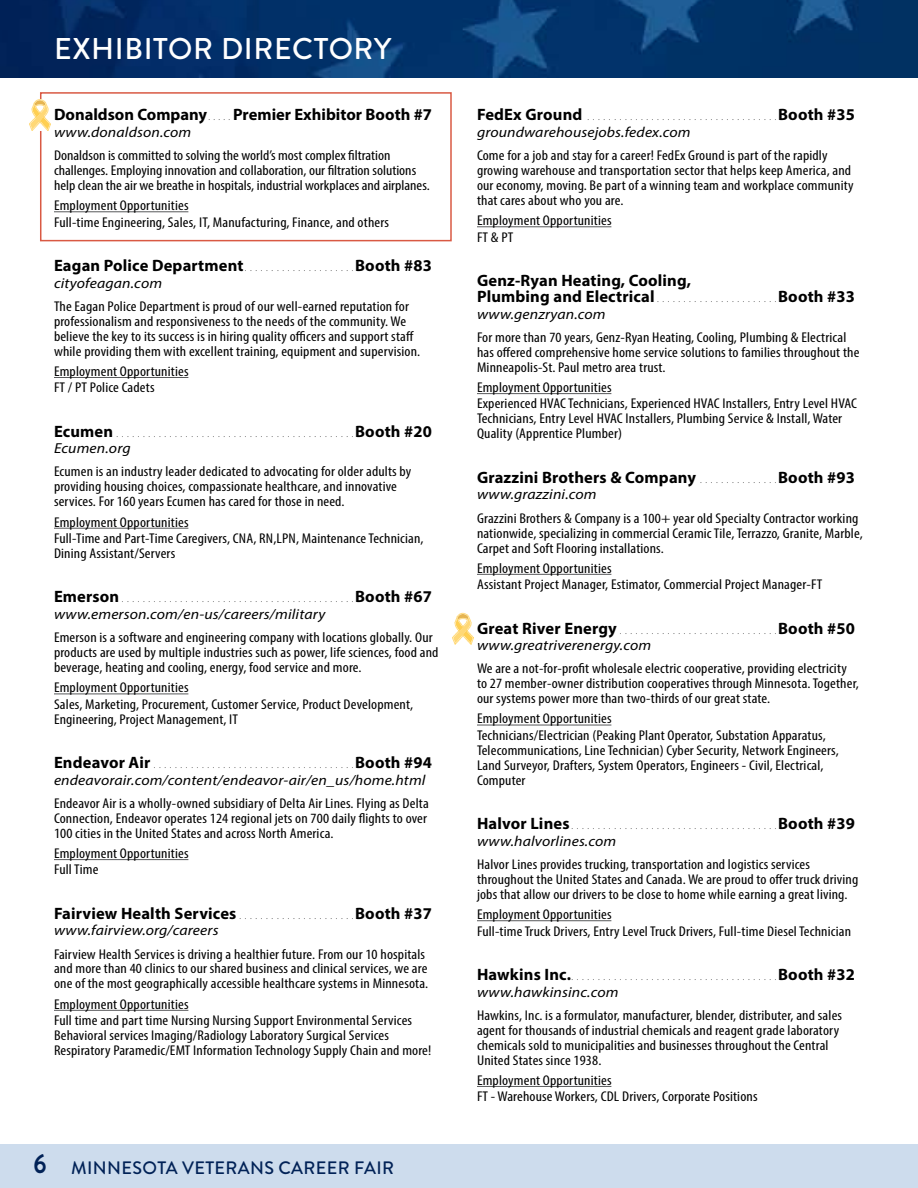
<style>
.page{position:relative;width:918px;height:1188px;background:#fff}
.page>*{position:absolute;margin:0;border:0;box-sizing:border-box;transform-origin:0 0}
.t1{font:500 30px "Brandon Grotesque";letter-spacing:.02em;color:#fff}
.t2{font:500 18px "Brandon Grotesque";letter-spacing:.02em;color:#012257}
.t3{font:700 16.5px/16px "Myriad Pro";letter-spacing:.01em;color:#000}
.t4{font:italic 14.55px "Myriad Pro";letter-spacing:.01em;color:#000;scale:1.09 1}
.t5{font:condensed 14.1px/15px "Myriad Pro";letter-spacing:.01em;color:#000;scale:1.11 1}
.t6{font:300 condensed 10.5px "Myriad Pro";color:#000}
.s1{font-weight:300;font-stretch:condensed;font-size:10.5px}
.s2{font-weight:700;font-stretch:normal;font-size:16.5px}
.s3{font-weight:700;font-size:27px}
</style>
<div class="page">
<img style="left:0;top:0;width:918px;height:78px">
<div style="left:0;top:1144px;width:918px;height:44px;background:#cddced"></div>
<hr style="left:477px;top:227px;width:134px;height:1px;background:#58595b">
<hr style="left:477px;top:393px;width:134px;height:1px;background:#58595b">
<hr style="left:477px;top:574px;width:134px;height:1px;background:#58595b">
<hr style="left:477px;top:725px;width:134px;height:1px;background:#58595b">
<hr style="left:477px;top:920px;width:134px;height:1px;background:#58595b">
<hr style="left:477px;top:1086px;width:134px;height:1px;background:#58595b">
<hr style="left:54px;top:212px;width:134px;height:1px;background:#58595b">
<hr style="left:54px;top:377px;width:134px;height:1px;background:#58595b">
<hr style="left:54px;top:528px;width:134px;height:1px;background:#58595b">
<hr style="left:54px;top:694px;width:134px;height:1px;background:#58595b">
<hr style="left:54px;top:859px;width:134px;height:1px;background:#58595b">
<hr style="left:54px;top:1010px;width:134px;height:1px;background:#58595b">
<svg style="left:452px;top:613px;width:22px;height:31px"></svg>
<div style="left:40px;top:92px;width:412px;height:149px;border:2px solid #d95943"></div>
<svg style="left:29px;top:100px;width:22px;height:31px"></svg>
<h1 class="t1" style="left:54px;top:28px;width:339px">EXHIBITOR DIRECTORY</h1>
<h3 class="t3" style="left:54px;top:106px;width:380px">Donaldson Company <span class="s1">. . . . .</span> Premier Exhibitor Booth #7</h3>
<p class="t4" style="left:54px;top:123px;width:128px">www.donaldson.com</p>
<p class="t5" style="left:54px;top:148px;width:340px">Donaldson is committed to solving the world’s most complex filtration challenges. Employing innovation and collaboration, our filtration solutions help clean the air we breathe in hospitals, industrial workplaces and airplanes.</p>
<p class="t5" style="left:54px;top:198px;width:123px">Employment Opportunities</p>
<p class="t5" style="left:54px;top:214px;width:303px">Full-time Engineering, Sales, IT, Manufacturing, Finance, and others</p>
<h3 class="t3" style="left:54px;top:257px;width:380px">Eagan Police Department <span class="s1">. . . . . . . . . . . . . . . . . . . . .</span>Booth #83</h3>
<p class="t4" style="left:54px;top:274px;width:101px">cityofeagan.com</p>
<p class="t5" style="left:54px;top:298px;width:332px">The Eagan Police Department is proud of our well-earned reputation for professionalism and responsiveness to the needs of the community. We believe the key to its success is in hiring quality officers and support staff while providing them with excellent training, equipment and supervision.</p>
<p class="t5" style="left:54px;top:364px;width:123px">Employment Opportunities</p>
<p class="t5" style="left:54px;top:380px;width:92px">FT / PT Police Cadets</p>
<h3 class="t6" style="left:54px;top:427px;width:380px"><span class="s2">Ecumen</span> . . . . . . . . . . . . . . . . . . . . . . . . . . . . . . . . . . . . . . . . . . . . .<span class="s2">Booth #20</span></h3>
<p class="t4" style="left:54px;top:439px;width:72px">Ecumen.org</p>
<p class="t5" style="left:54px;top:464px;width:323px">Ecumen is an industry leader dedicated to advocating for older adults by providing housing choices, compassionate healthcare, and innovative services. For 160 years Ecumen has cared for those in need.</p>
<p class="t5" style="left:54px;top:514px;width:123px">Employment Opportunities</p>
<p class="t5" style="left:54px;top:531px;width:335px">Full-Time and Part-Time Caregivers, CNA, RN,LPN, Maintenance Technician,<br>Dining Assistant/Servers</p>
<h3 class="t6" style="left:54px;top:593px;width:380px"><span class="s2">Emerson</span> . . . . . . . . . . . . . . . . . . . . . . . . . . . . . . . . . . . . . . . . . . . .<span class="s2">Booth #67</span></h3>
<p class="t4" style="left:54px;top:605px;width:250px">www.emerson.com/en-us/careers/military</p>
<p class="t5" style="left:54px;top:630px;width:348px">Emerson is a software and engineering company with locations globally. Our products are used by multiple industries such as power, life sciences, food and beverage, heating and cooling, energy, food service and more.</p>
<p class="t5" style="left:54px;top:680px;width:123px">Employment Opportunities</p>
<p class="t5" style="left:54px;top:696px;width:325px">Sales, Marketing, Procurement, Customer Service, Product Development,<br>Engineering, Project Management, IT</p>
<h3 class="t6" style="left:54px;top:759px;width:380px"><span class="s2">Endeavor Air</span> . . . . . . . . . . . . . . . . . . . . . . . . . . . . . . . . . . . . . .<span class="s2">Booth #94</span></h3>
<p class="t4" style="left:54px;top:771px;width:342px">endeavorair.com/content/endeavor-air/en_us/home.html</p>
<p class="t5" style="left:54px;top:795px;width:339px">Endeavor Air is a wholly-owned subsidiary of Delta Air Lines. Flying as Delta<br>Connection, Endeavor operates 124 regional jets on 700 daily flights to over<br>100 cities in the United States and across North America.</p>
<p class="t5" style="left:54px;top:846px;width:123px">Employment Opportunities</p>
<p class="t5" style="left:54px;top:862px;width:42px">Full Time</p>
<h3 class="t3" style="left:54px;top:905px;width:380px">Fairview Health Services <span class="s1">. . . . . . . . . . . . . . . . . . . . . .</span>Booth #37</h3>
<p class="t4" style="left:54px;top:922px;width:153px">www.fairview.org/careers</p>
<p class="t5" style="left:54px;top:946px;width:339px">Fairview Health Services is driving a healthier future. From our 10 hospitals and more than 40 clinics to our shared business and clinical services, we are one of the most geographically accessible healthcare systems in Minnesota.</p>
<p class="t5" style="left:54px;top:996px;width:123px">Employment Opportunities</p>
<p class="t5" style="left:54px;top:1013px;width:341px">Full time and part time Nursing Nursing Support Environmental Services<br>Behavioral services Imaging/Radiology Laboratory Surgical Services<br>Respiratory Paramedic/EMT Information Technology Supply Chain and more!</p>
<p class="t2" style="left:33px;top:1155px;width:362px"><span class="s3">6</span> MINNESOTA VETERANS CAREER FAIR</p>
<h3 class="t6" style="left:477px;top:111px;width:380px"><span class="s2">FedEx Ground</span> . . . . . . . . . . . . . . . . . . . . . . . . . . . . . . . . . . . .<span class="s2">Booth #35</span></h3>
<p class="t4" style="left:477px;top:123px;width:198px">groundwarehousejobs.fedex.com</p>
<p class="t5" style="left:477px;top:148px;width:341px">Come for a job and stay for a career! FedEx Ground is part of the rapidly growing warehouse and transportation sector that helps keep America, and our economy, moving. Be part of a winning team and workplace community that cares about who you are.</p>
<p class="t5" style="left:477px;top:213px;width:123px">Employment Opportunities</p>
<p class="t5" style="left:477px;top:229px;width:34px">FT &amp; PT</p>
<h3 class="t3" style="left:477px;top:272px;width:380px">Genz-Ryan Heating, Cooling,<br>Plumbing and Electrical <span class="s1">. . . . . . . . . . . . . . . . . . . . . . .</span>Booth #33</h3>
<p class="t4" style="left:477px;top:305px;width:120px">www.genzryan.com</p>
<p class="t5" style="left:477px;top:329px;width:346px">For more than 70 years, Genz-Ryan Heating, Cooling, Plumbing &amp; Electrical has offered comprehensive home service solutions to families throughout the<br>Minneapolis-St. Paul metro area trust.</p>
<p class="t5" style="left:477px;top:380px;width:123px">Employment Opportunities</p>
<p class="t5" style="left:477px;top:396px;width:344px">Experienced HVAC Technicians, Experienced HVAC Installers, Entry Level HVAC<br>Technicians, Entry Level HVAC Installers, Plumbing Service &amp; Install, Water<br>Quality (Apprentice Plumber)</p>
<h3 class="t3" style="left:477px;top:469px;width:380px">Grazzini Brothers &amp; Company <span class="s1">. . . . . . . . . . . . . . .</span>Booth #93</h3>
<p class="t4" style="left:477px;top:486px;width:111px">www.grazzini.com</p>
<p class="t5" style="left:477px;top:510px;width:349px">Grazzini Brothers &amp; Company is a 100+ year old Specialty Contractor working nationwide, specializing in commercial Ceramic Tile, Terrazzo, Granite, Marble,<br>Carpet and Soft Flooring installations.</p>
<p class="t5" style="left:477px;top:560px;width:123px">Employment Opportunities</p>
<p class="t5" style="left:477px;top:577px;width:313px">Assistant Project Manager, Estimator, Commercial Project Manager-FT</p>
<h3 class="t6" style="left:477px;top:624px;width:380px"><span class="s2">Great River Energy</span> . . . . . . . . . . . . . . . . . . . . . . . . . . . . . .<span class="s2">Booth #50</span></h3>
<p class="t4" style="left:477px;top:636px;width:161px">www.greatriverenergy.com</p>
<p class="t5" style="left:477px;top:661px;width:346px">We are a not-for-profit wholesale electric cooperative, providing electricity to 27 member-owner distribution cooperatives through Minnesota. Together, our systems power more than two-thirds of our great state.</p>
<p class="t5" style="left:477px;top:711px;width:123px">Employment Opportunities</p>
<p class="t5" style="left:477px;top:728px;width:327px">Technicians/Electrician (Peaking Plant Operator, Substation Apparatus, Telecommunications, Line Technician) Cyber Security, Network Engineers, Land Surveyor, Drafters, System Operators, Engineers - Civil, Electrical, Computer</p>
<h3 class="t6" style="left:477px;top:820px;width:380px"><span class="s2">Halvor Lines</span> . . . . . . . . . . . . . . . . . . . . . . . . . . . . . . . . . . . . . . .<span class="s2">Booth #39</span></h3>
<p class="t4" style="left:477px;top:832px;width:129px">www.halvorlines.com</p>
<p class="t5" style="left:477px;top:857px;width:345px">Halvor Lines provides trucking, transportation and logistics services throughout the United States and Canada. We are proud to offer truck driving jobs that allow our drivers to be close to home while earning a great living.</p>
<p class="t5" style="left:477px;top:907px;width:123px">Employment Opportunities</p>
<p class="t5" style="left:477px;top:923px;width:339px">Full-time Truck Drivers, Entry Level Truck Drivers, Full-time Diesel Technician</p>
<h3 class="t6" style="left:477px;top:970px;width:380px"><span class="s2">Hawkins Inc.</span> . . . . . . . . . . . . . . . . . . . . . . . . . . . . . . . . . . . . . . .<span class="s2">Booth #32</span></h3>
<p class="t4" style="left:477px;top:983px;width:131px">www.hawkinsinc.com</p>
<p class="t5" style="left:477px;top:1007px;width:330px">Hawkins, Inc. is a formulator, manufacturer, blender, distributer, and sales agent for thousands of industrial chemicals and reagent grade laboratory chemicals sold to municipalities and businesses throughout the Central United States since 1938.</p>
<p class="t5" style="left:477px;top:1073px;width:123px">Employment Opportunities</p>
<p class="t5" style="left:477px;top:1089px;width:254px">FT - Warehouse Workers, CDL Drivers, Corporate Positions</p>
</div>
